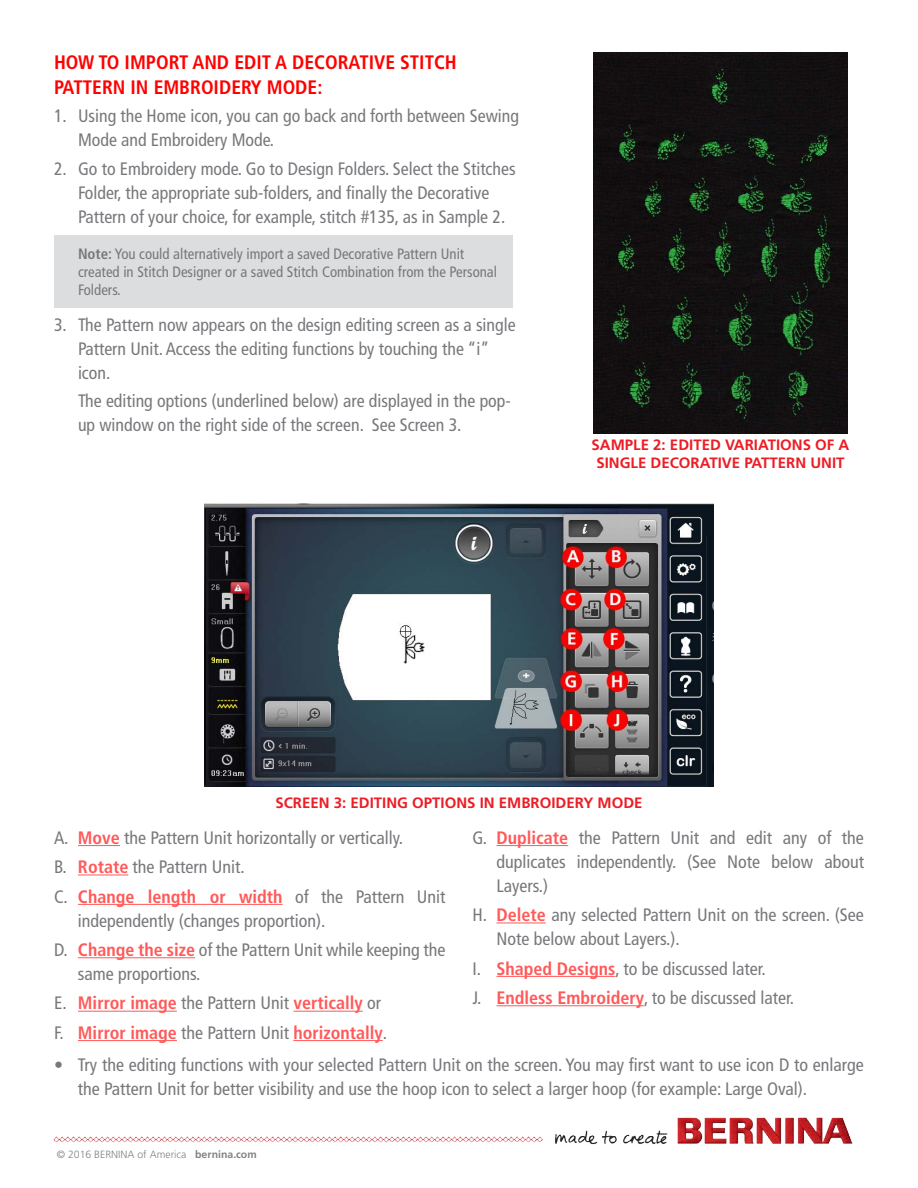
<style>
.page{position:relative;width:918px;height:1188px;background:#fff}
.page>*{position:absolute;margin:0;border:0;box-sizing:border-box;transform-origin:0 0}
.t1{font:700 condensed 19.5px/25.5px "Frutiger LT Std";color:#f00}
.t2{font:condensed 18px/24px "Frutiger LT Std";color:#77787b}
.t3{font:condensed 15px/18px "Frutiger LT Std";color:#77787b}
.t4{font:700 15px/18px "Frutiger LT Std";color:#ed1d24;text-align:center}
.t5{font:300 10.5px "Frutiger LT Std";color:#808285}
.s1{font-weight:700}
.s2{font-weight:700;color:#ff5959}
</style>
<div class="page">
<img style="left:53px;top:1117px;width:800px;height:28px">
<div style="left:54px;top:236px;width:459px;height:72px;background:#dcddde"></div>
<img style="left:204px;top:503px;width:510px;height:283px">
<hr style="left:78px;top:845px;width:42px;height:1px;background:#ff5959">
<hr style="left:78px;top:875px;width:50px;height:1px;background:#ff5959">
<hr style="left:78px;top:904px;width:205px;height:1px;background:#ff5959">
<hr style="left:78px;top:957px;width:117px;height:1px;background:#ff5959">
<hr style="left:78px;top:1011px;width:99px;height:1px;background:#ff5959">
<hr style="left:293px;top:1011px;width:70px;height:1px;background:#ff5959">
<hr style="left:78px;top:1040px;width:99px;height:1px;background:#ff5959">
<hr style="left:293px;top:1040px;width:90px;height:1px;background:#ff5959">
<hr style="left:496px;top:845px;width:72px;height:1px;background:#ff5959">
<hr style="left:496px;top:923px;width:50px;height:1px;background:#ff5959">
<hr style="left:496px;top:976px;width:120px;height:1px;background:#ff5959">
<hr style="left:496px;top:1005px;width:148px;height:1px;background:#ff5959">
<img style="left:594px;top:52px;width:253px;height:381px">
<p class="t1" style="left:54px;top:49px;width:404px">HOW TO IMPORT AND EDIT A DECORATIVE STITCH<br>PATTERN IN EMBROIDERY MODE:</p>
<p class="t2" style="left:78px;top:104px;width:443px;text-indent:-24px">1. Using the Home icon, you can go back and forth between Sewing<br>Mode and Embroidery Mode.</p>
<p class="t2" style="left:78px;top:157px;width:439px;text-indent:-24px">2. Go to Embroidery mode. Go to Design Folders. Select the Stitches<br>Folder, the appropriate sub-folders, and finally the Decorative<br>Pattern of your choice, for example, stitch #135, as in Sample 2.</p>
<p class="t3" style="left:78px;top:245px;width:421px"><span class="s1">Note:</span> You could alternatively import a saved Decorative Pattern Unit created in Stitch Designer or a saved Stitch Combination from the Personal<br>Folders.</p>
<p class="t2" style="left:78px;top:313px;width:439px;text-indent:-24px">3. The Pattern now appears on the design editing screen as a single<br>Pattern Unit. Access the editing functions by touching the “i” icon.</p>
<p class="t2" style="left:78px;top:389px;width:434px">The editing options (underlined below) are displayed in the pop&shy;up window on the right side of the screen. See Screen 3.</p>
<p class="t4" style="left:592px;top:436px;width:259px">SAMPLE 2: EDITED VARIATIONS OF A<br>SINGLE DECORATIVE PATTERN UNIT</p>
<p class="t4" style="left:275px;top:794px;width:369px">SCREEN 3: EDITING OPTIONS IN EMBROIDERY MODE</p>
<p class="t2" style="left:54px;top:823px;width:393px;line-height:29.4px">A. <span class="s2">Move</span> the Pattern Unit horizontally or vertically.<br>B. <span class="s2">Rotate</span> the Pattern Unit.<br>C. <span class="s2">Change length or width</span> of the Pattern Unit</p>
<p class="t2" style="left:54px;top:906px;width:393px;line-height:29.4px;text-indent:24px">independently (changes proportion).<br>D. <span class="s2">Change the size</span> of the Pattern Unit while keeping the</p>
<p class="t2" style="left:54px;top:959px;width:335px;line-height:29.4px;text-indent:24px">same proportions.<br>E. <span class="s2">Mirror image</span> the Pattern Unit <span class="s2">vertically</span> or<br>F. <span class="s2">Mirror image</span> the Pattern Unit <span class="s2">horizontally</span>.</p>
<p class="t2" style="left:496px;top:826px;width:369px;text-align:justify;text-indent:-24px">G. <span class="s2">Duplicate</span> the Pattern Unit and edit any of the duplicates independently. (See Note below about Layers.)</p>
<p class="t2" style="left:496px;top:903px;width:369px;text-indent:-24px">H. <span class="s2">Delete</span> any selected Pattern Unit on the screen. (See<br>Note below about Layers.).</p>
<p class="t2" style="left:472px;top:954px;width:323px;line-height:29.4px">I. <span class="s2">Shaped Designs</span>, to be discussed later.<br>J. <span class="s2">Endless Embroidery</span>, to be discussed later.</p>
<p class="t2" style="left:78px;top:1053px;width:787px;text-indent:-24px">• Try the editing functions with your selected Pattern Unit on the screen. You may first want to use icon D to enlarge the Pattern Unit for better visibility and use the hoop icon to select a larger hoop (for example: Large Oval).</p>
<p class="t5" style="left:57px;top:1149px;width:201px">© 2016 BERNINA of America <span class="s1">bernina.com</span></p>
</div>
